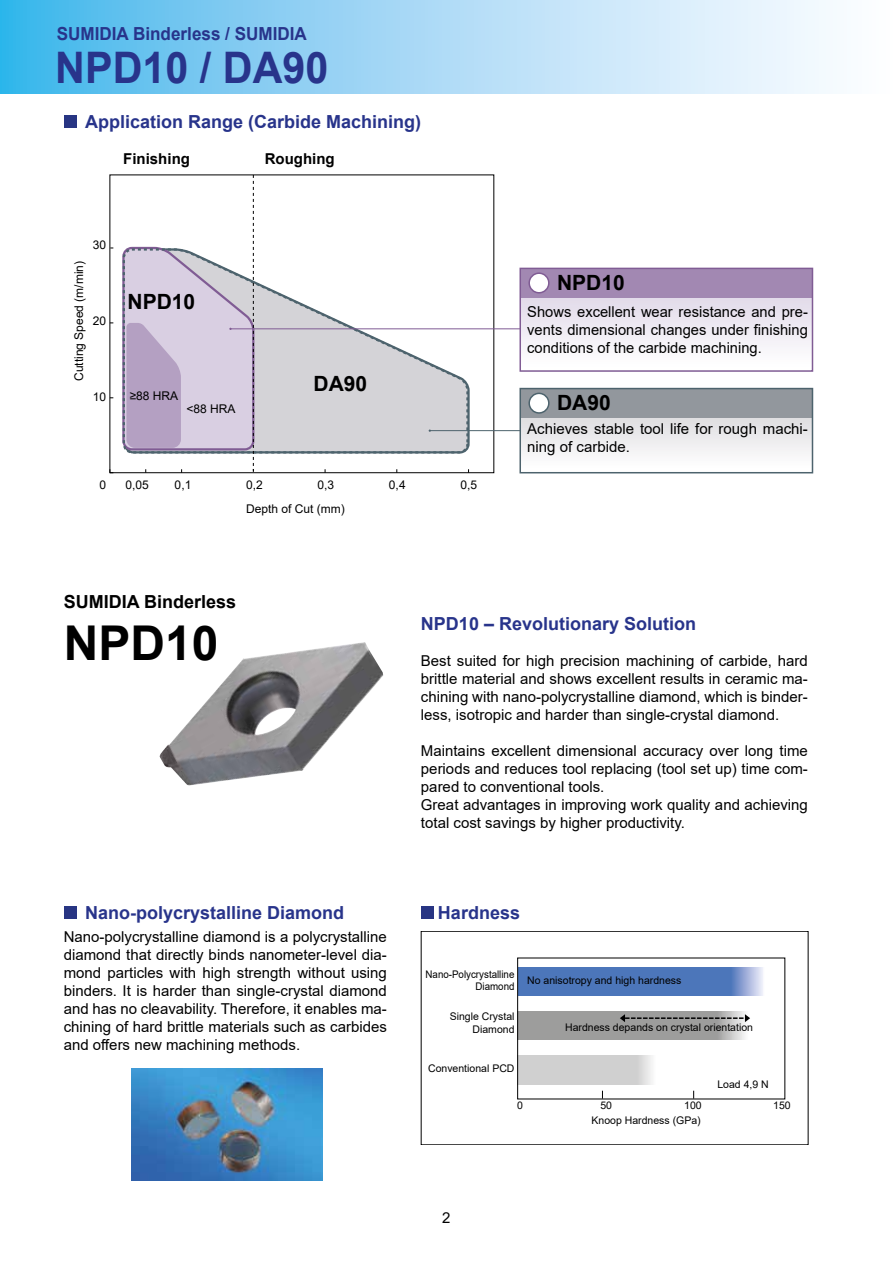
<style>
.page{position:relative;width:893px;height:1263px;background:#fff}
.page>*{position:absolute;margin:0;border:0;box-sizing:border-box;transform-origin:0 0}
.t1{font:700 48px "Arial";color:#000}
.t2{font:700 43.5px "Arial";color:#28348b;scale:.95 1}
.t3{font:700 21px "Arial";color:#000}
.t4{font:700 18px "Arial";color:#28348b}
.t5{font:700 18px "Arial";color:#28348b;scale:.95 1}
.t6{font:700 18px "Arial";color:#000}
.t7{font:15px/18px "Arial";color:#000;text-align:justify}
.t8{font:700 15px "Arial";color:#000}
.t9{font:12px "Arial";color:#000}
.t10{font:10.5px/12.6px "Arial";color:#000;text-align:right}
.t11{font:10.5px/12.6px "Arial";color:#000;text-align:right;scale:.93 1}
</style>
<div class="page">
<svg style="left:0;top:0;width:830px;height:94px;background:#a2d8f5"></svg>
<div style="left:64px;top:115px;width:13px;height:13px;background:#283583"></div>
<div style="left:64px;top:906px;width:13px;height:12px;background:#283583"></div>
<div style="left:421px;top:906px;width:13px;height:12px;background:#283583"></div>
<svg style="left:519px;top:1056px;width:133px;height:28px;background:#d2d2d2"></svg>
<svg style="left:519px;top:1012px;width:227px;height:28px;background:#a2a1a1"></svg>
<svg style="left:519px;top:967px;width:244px;height:28px;background:#577dbe"></svg>
<svg style="left:620px;top:1014px;width:130px;height:8px"></svg>
<div style="left:421px;top:931px;width:387px;height:214px;border:1px solid #000"></div>
<img style="left:131px;top:1068px;width:192px;height:112px">
<img style="left:159px;top:642px;width:224px;height:144px">
<div style="left:520px;top:298px;width:293px;height:69px;background:linear-gradient(to bottom,#e2dbe9,#fff)"></div>
<div style="left:520px;top:268px;width:292px;height:30px;background:#a288b2"></div>
<div style="left:519px;top:268px;width:294px;height:104px;border:2px solid #805c94"></div>
<div style="left:520px;top:418px;width:293px;height:50px;background:linear-gradient(to bottom,#dfdee1,#fefdfe)"></div>
<div style="left:520px;top:389px;width:292px;height:29px;background:#92979d"></div>
<div style="left:519px;top:388px;width:294px;height:85px;border:2px solid #4d636d"></div>
<div style="left:529px;top:273px;width:20px;height:20px;background:#fff;border-radius:50%"></div>
<div style="left:528px;top:272px;width:21px;height:21px;border:2px solid #805c94;border-radius:50%"></div>
<div style="left:529px;top:393px;width:20px;height:20px;background:#fff;border-radius:50%"></div>
<div style="left:528px;top:393px;width:21px;height:21px;border:2px solid #4d636d;border-radius:50%"></div>
<svg style="left:256px;top:282px;width:214px;height:172px"></svg>
<hr style="left:230px;top:328px;width:290px;height:1px;background:#805c94">
<hr style="left:430px;top:430px;width:90px;height:1px;background:#4d636d">
<svg style="left:121px;top:175px;width:135px;height:298px"></svg>
<p class="t5" style="left:57px;top:27px;width:265px">SUMIDIA Binderless / SUMIDIA</p>
<h2 class="t2" style="left:55px;top:51px;width:289px">NPD10 / DA90</h2>
<p class="t4" style="left:85px;top:115px;width:338px">Application Range (Carbide Machining)</p>
<p class="t8" style="left:123px;top:153px;width:68px">Finishing</p>
<p class="t8" style="left:265px;top:153px;width:71px">Roughing</p>
<p class="t9" style="left:93px;top:240px;width:15px">30</p>
<p class="t9" style="left:74px;top:381px;width:122px;rotate:-90deg">Cutting Speed (m/min)</p>
<p class="t9" style="left:93px;top:316px;width:15px">20</p>
<p class="t9" style="left:93px;top:392px;width:15px">10</p>
<h3 class="t3" style="left:128px;top:293px;width:69px">NPD10</h3>
<p class="t9" style="left:130px;top:387px;width:50px">≥88 HRA</p>
<p class="t9" style="left:187px;top:400px;width:51px">&lt;88 HRA</p>
<h3 class="t3" style="left:314px;top:376px;width:55px">DA90</h3>
<p class="t9" style="left:100px;top:480px;width:8px">0</p>
<p class="t9" style="left:125px;top:480px;width:25px">0,05</p>
<p class="t9" style="left:175px;top:480px;width:18px">0,1</p>
<p class="t9" style="left:246px;top:480px;width:18px">0,2</p>
<p class="t9" style="left:318px;top:480px;width:18px">0,3</p>
<p class="t9" style="left:389px;top:480px;width:18px">0,4</p>
<p class="t9" style="left:460px;top:480px;width:18px">0,5</p>
<p class="t9" style="left:246px;top:504px;width:100px">Depth of Cut (mm)</p>
<p class="t6" style="left:64px;top:595px;width:174px">SUMIDIA Binderless</p>
<h3 class="t3" style="left:557px;top:275px;width:69px">NPD10</h3>
<p class="t7" style="left:527px;top:304px;width:282px">Shows excellent wear resistance and pre&shy;vents dimensional changes under finishing conditions of the carbide machining.</p>
<h3 class="t3" style="left:557px;top:394px;width:55px">DA90</h3>
<p class="t7" style="left:527px;top:420px;width:282px">Achieves stable tool life for rough machi&shy;ning of carbide.</p>
<h1 class="t1" style="left:64px;top:625px;width:156px">NPD10</h1>
<p class="t4" style="left:85px;top:906px;width:261px">Nano-polycrystalline Diamond</p>
<p class="t7" style="left:64px;top:929px;width:325px">Nano-polycrystalline diamond is a polycrystalline diamond that directly binds nanometer-level dia&shy;mond particles with high strength without using binders. It is harder than single-crystal diamond and has no cleavability. Therefore, it enables ma&shy;chining of hard brittle materials such as carbides and offers new machining methods.</p>
<p class="t4" style="left:421px;top:617px;width:277px">NPD10 – Revolutionary Solution</p>
<p class="t7" style="left:421px;top:653px;width:388px">Best suited for high precision machining of carbide, hard brittle material and shows excellent results in ceramic ma&shy;chining with nano-polycrystalline diamond, which is binder&shy;less, isotropic and harder than single-crystal diamond.</p>
<p class="t7" style="left:421px;top:743px;width:388px;text-align:left">Maintains excellent dimensional accuracy over long time periods and reduces tool replacing (tool set up) time com&shy;pared to conventional tools.<br>Great advantages in improving work quality and achieving total cost savings by higher productivity.</p>
<p class="t4" style="left:438px;top:906px;width:84px">Hardness</p>
<p class="t11" style="left:425px;top:969px;width:97px">Nano-Polycrystalline<br>Diamond</p>
<p class="t10" style="left:450px;top:1011px;width:66px">Single Crystal<br>Diamond</p>
<p class="t10" style="left:428px;top:1063px;width:88px">Conventional PCD</p>
<p class="t10" style="left:527px;top:975px;width:156px">No anisotropy and high hardness</p>
<p class="t10" style="left:565px;top:1022px;width:189px">Hardness depands on crystal orientation</p>
<p class="t10" style="left:717px;top:1079px;width:53px">Load 4,9 N</p>
<p class="t7" style="left:442px;top:1210px;width:10px">2</p>
<p class="t10" style="left:517px;top:1100px;width:7px">0</p>
<p class="t10" style="left:600px;top:1100px;width:13px">50</p>
<p class="t10" style="left:684px;top:1100px;width:19px">100</p>
<p class="t10" style="left:773px;top:1100px;width:19px">150</p>
<p class="t10" style="left:592px;top:1115px;width:111px">Knoop Hardness (GPa)</p>
</div>
